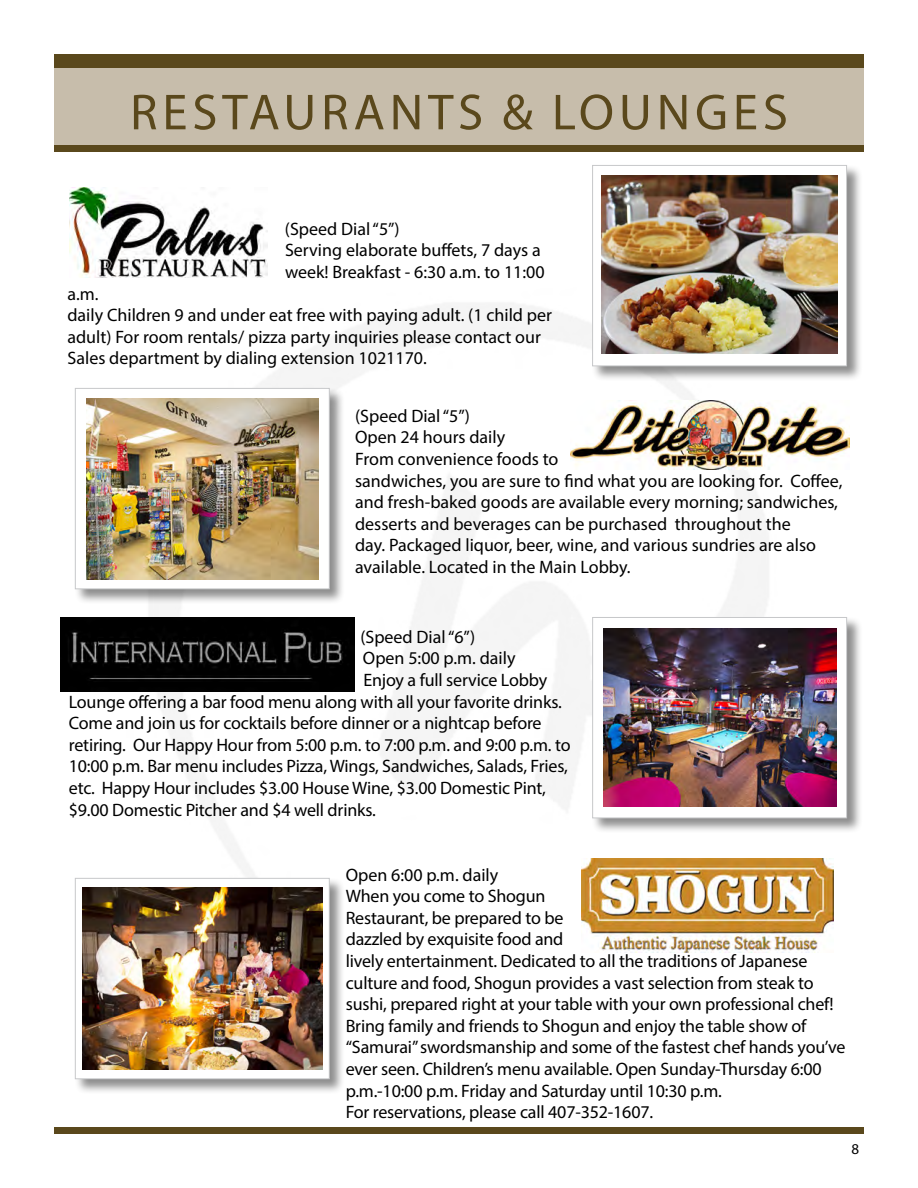
<style>
.page{position:relative;width:918px;height:1188px;background:#fff}
.page>*{position:absolute;margin:0;border:0;box-sizing:border-box;transform-origin:0 0}
.t1{font:51px "Myriad Pro";letter-spacing:.095em;color:#5a481c}
.t2{font:18px/21.6px "Myriad Pro";letter-spacing:-.01em;color:#000}
.t3{font:15px "Myriad Pro";color:#000}
</style>
<div class="page">
<img style="left:60px;top:187px;width:771px;height:766px">
<div style="left:54px;top:59px;width:810px;height:93px;background:#c7bdab"></div>
<div style="left:54px;top:145px;width:810px;height:7px;background:#5a481c"></div>
<div style="left:54px;top:54px;width:810px;height:14px;background:#5a481c"></div>
<div style="left:54px;top:1127px;width:810px;height:7px;background:#5a481c"></div>
<div style="left:591px;top:164px;width:272px;height:218px;background:#000;opacity:.45"></div>
<div style="left:593px;top:165px;width:254px;height:201px;background:#fff"></div>
<img style="left:602px;top:176px;width:236px;height:177px">
<div style="left:592px;top:165px;width:255px;height:201px;border:1px solid #c7c8ca"></div>
<div style="left:591px;top:616px;width:272px;height:218px;background:#000;opacity:.45"></div>
<div style="left:593px;top:617px;width:254px;height:201px;background:#fff"></div>
<img style="left:603px;top:629px;width:233px;height:178px">
<div style="left:592px;top:617px;width:255px;height:201px;border:1px solid #c7c8ca"></div>
<div style="left:74px;top:877px;width:272px;height:218px;background:#000;opacity:.45"></div>
<div style="left:75px;top:878px;width:254px;height:201px;background:#fff"></div>
<img style="left:82px;top:888px;width:240px;height:181px">
<div style="left:75px;top:878px;width:255px;height:201px;border:1px solid #c7c8ca"></div>
<div style="left:74px;top:387px;width:272px;height:218px;background:#000;opacity:.45"></div>
<div style="left:75px;top:388px;width:254px;height:201px;background:#fff"></div>
<img style="left:87px;top:399px;width:232px;height:180px">
<div style="left:75px;top:388px;width:255px;height:201px;border:1px solid #c7c8ca"></div>
<img style="left:69px;top:188px;width:198px;height:90px">
<img style="left:570px;top:401px;width:280px;height:68px">
<img style="left:60px;top:617px;width:295px;height:74px">
<img style="left:581px;top:859px;width:253px;height:93px">
<h1 class="t1" style="left:130px;top:81px;width:659px">RESTAURANTS &amp; LOUNGES</h1>
<p class="t2" style="left:285px;top:218px;width:261px">(Speed Dial “5”)<br>Serving elaborate buffets, 7 days a week! Breakfast - 6:30 a.m. to 11:00</p>
<p class="t2" style="left:67px;top:282px;width:486px">a.m.<br>daily Children 9 and under eat free with paying adult. (1 child per adult) For room rentals/ pizza party inquiries please contact our Sales department by dialing extension 1021170.</p>
<p class="t2" style="left:355px;top:405px;width:489px">(Speed Dial “5”)<br>Open 24 hours daily<br>From convenience foods to<br>sandwiches, you are sure to find what you are looking for. Coffee, and fresh-baked goods are available every morning; sandwiches, desserts and beverages can be purchased throughout the<br>day. Packaged liquor, beer, wine, and various sundries are also available. Located in the Main Lobby.</p>
<p class="t2" style="left:360px;top:626px;width:116px">(Speed Dial “6”)</p>
<p class="t2" style="left:363px;top:647px;width:154px">Open 5:00 p.m. daily</p>
<p class="t2" style="left:363px;top:669px;width:185px">Enjoy a full service Lobby</p>
<p class="t2" style="left:69px;top:691px;width:494px">Lounge offering a bar food menu along with all your favorite drinks.</p>
<p class="t2" style="left:69px;top:712px;width:474px">Come and join us for cocktails before dinner or a nightcap before</p>
<p class="t2" style="left:69px;top:734px;width:503px">retiring. Our Happy Hour from 5:00 p.m. to 7:00 p.m. and 9:00 p.m. to</p>
<p class="t2" style="left:69px;top:755px;width:500px">10:00 p.m. Bar menu includes Pizza, Wings, Sandwiches, Salads, Fries,</p>
<p class="t2" style="left:69px;top:777px;width:479px">etc. Happy Hour includes $3.00 House Wine, $3.00 Domestic Pint,</p>
<p class="t2" style="left:69px;top:799px;width:309px">$9.00 Domestic Pitcher and $4 well drinks.</p>
<p class="t2" style="left:346px;top:863px;width:501px">Open 6:00 p.m. daily<br>When you come to Shogun<br>Restaurant, be prepared to be<br>dazzled by exquisite food and<br>lively entertainment. Dedicated to all the traditions of Japanese culture and food, Shogun provides a vast selection from steak to sushi, prepared right at your table with your own professional chef!<br>Bring family and friends to Shogun and enjoy the table show of “Samurai” swordsmanship and some of the fastest chef hands you’ve ever seen. Children’s menu available. Open Sunday-Thursday 6:00 p.m.-10:00 p.m. Friday and Saturday until 10:30 p.m.<br>For reservations, please call 407-352-1607.</p>
<p class="t3" style="left:851px;top:1140px;width:9px">8</p>
</div>
